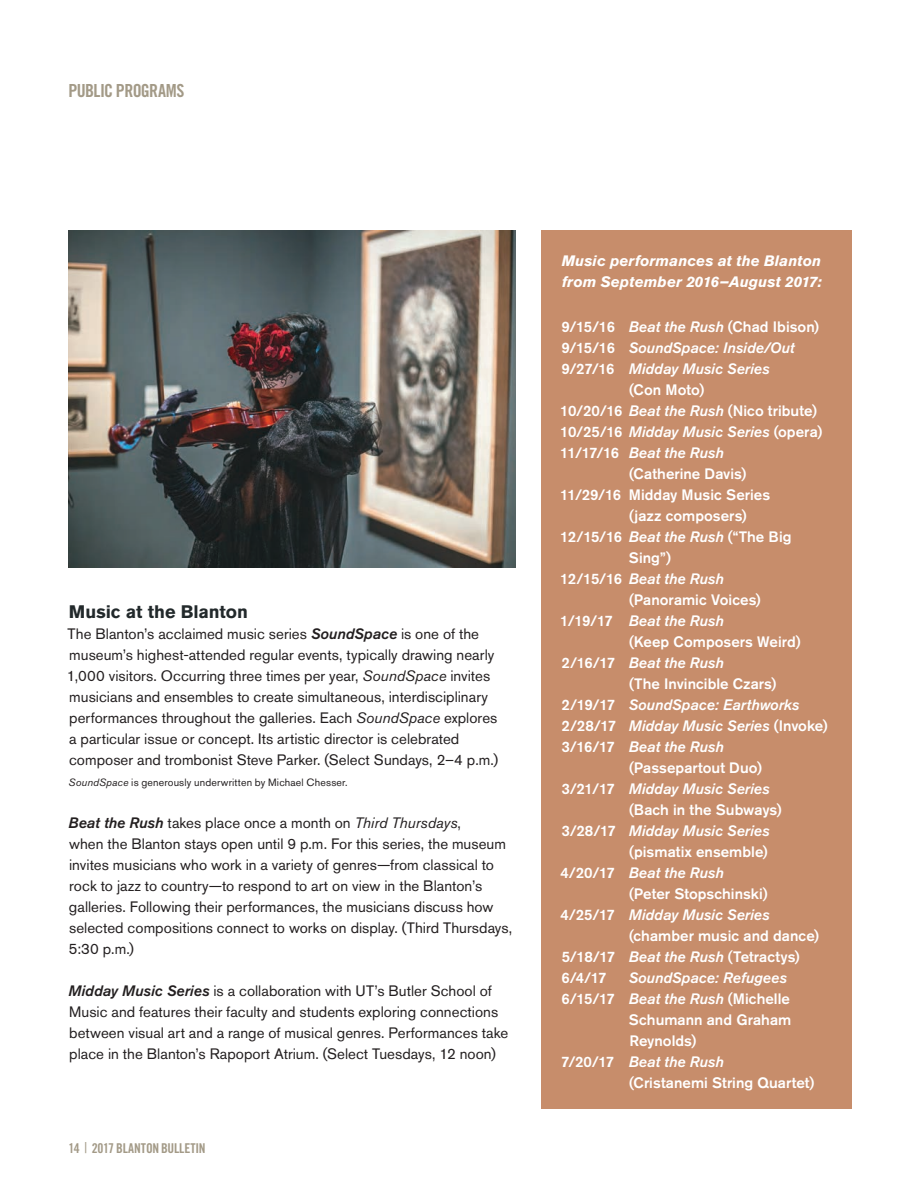
<style>
.page{position:relative;width:920px;height:1190px;background:#fff}
.page>*{position:absolute;margin:0;border:0;box-sizing:border-box;transform-origin:0 0}
.t1{font:700 18px "Akzidenz Grotesk Std";letter-spacing:-.005em;color:#22292b}
.t2{font:18px "Trade Gothic LT Std Bd Cn 20";letter-spacing:-.03em;color:#a39a87}
.t3{font:15px/21px "Akzidenz Grotesk Std";color:#231f20}
.t4{font:500 15px "Akzidenz Grotesk Std";color:#fff}
.t5{font:italic 500 15px "Akzidenz Grotesk Std";color:#fff}
.t6{font:italic 700 15px/21px "Akzidenz Grotesk Std";letter-spacing:.005em;color:#fff}
.t7{font:13.5px "Trade Gothic LT Std Bd Cn 20";letter-spacing:-.01em;color:#a39a87}
.t8{font:10.5px "Akzidenz Grotesk Std";letter-spacing:.015em;color:#231f20}
.s1{font-weight:500;font-style:italic}
.s2{font-style:italic}
.s3{font-family:"Trade Gothic LT Std Cn 18";font-size:15px}
.s4{font-style:normal}
</style>
<div class="page">
<img style="left:68px;top:230px;width:447px;height:338px">
<div style="left:541px;top:230px;width:310px;height:878px;background:#c78d6b"></div>
<p class="t2" style="left:68px;top:79px;width:118px">PUBLIC PROGRAMS</p>
<p class="t1" style="left:69px;top:602px;width:180px">Music at the Blanton</p>
<p class="t3" style="left:67px;top:623px;width:433px">The Blanton’s acclaimed music series <span class="s1">SoundSpace</span> is one of the museum’s highest-attended regular events, typically drawing nearly 1,000 visitors. Occurring three times per year, <span class="s2">SoundSpace</span> invites musicians and ensembles to create simultaneous, interdisciplinary performances throughout the galleries. Each <span class="s2">SoundSpace</span> explores a particular issue or concept. Its artistic director is celebrated composer and trombonist Steve Parker. (Select Sundays, 2–4 p.m.)</p>
<p class="t8" style="left:69px;top:776px;width:281px"><span class="s2">SoundSpace</span> is generously underwritten by Michael Chesser.</p>
<p class="t3" style="left:69px;top:812px;width:445px"><span class="s1">Beat the Rush</span> takes place once a month on <span class="s2">Third Thursdays</span>,<br>when the Blanton stays open until 9 p.m. For this series, the museum invites musicians who work in a variety of genres—from classical to rock to jazz to country—to respond to art on view in the Blanton’s galleries. Following their performances, the musicians discuss how selected compositions connect to works on display. (Third Thursdays, 5:30 p.m.)</p>
<p class="t3" style="left:69px;top:980px;width:441px"><span class="s1">Midday Music Series</span> is a collaboration with UT’s Butler School of Music and features their faculty and students exploring connections between visual art and a range of musical genres. Performances take place in the Blanton’s Rapoport Atrium. (Select Tuesdays, 12 noon)</p>
<p class="t7" style="left:68px;top:1139px;width:139px">14 <span class="s3">|</span> 2017 BLANTON BULLETIN</p>
<p class="t6" style="left:562px;top:250px;width:261px">Music performances at the Blanton from September 2016–August 2017:</p>
<p class="t4" style="left:561px;top:318px;width:259px">9/15/16 <span class="s2">Beat the Rush</span> (Chad Ibison)</p>
<p class="t5" style="left:561px;top:339px;width:234px"><span class="s4">9/15/16</span> SoundSpace: Inside/Out</p>
<p class="t5" style="left:561px;top:360px;width:210px"><span class="s4">9/27/16</span> Midday Music Series</p>
<p class="t4" style="left:629px;top:381px;width:77px">(Con Moto)</p>
<p class="t4" style="left:560px;top:402px;width:258px">10/20/16 <span class="s2">Beat the Rush</span> (Nico tribute)</p>
<p class="t5" style="left:560px;top:423px;width:264px"><span class="s4">10/25/16</span> Midday Music Series <span class="s4">(opera)</span></p>
<p class="t5" style="left:560px;top:444px;width:165px"><span class="s4">11/17/16</span> Beat the Rush</p>
<p class="t4" style="left:629px;top:465px;width:119px">(Catherine Davis)</p>
<p class="t4" style="left:560px;top:486px;width:211px">11/29/16 Midday Music Series</p>
<p class="t4" style="left:629px;top:507px;width:119px">(jazz composers)</p>
<p class="t4" style="left:560px;top:528px;width:233px">12/15/16 <span class="s2">Beat the Rush</span> (“The Big</p>
<p class="t4" style="left:629px;top:549px;width:43px">Sing”)</p>
<p class="t5" style="left:560px;top:570px;width:165px"><span class="s4">12/15/16</span> Beat the Rush</p>
<p class="t4" style="left:629px;top:591px;width:133px">(Panoramic Voices)</p>
<p class="t5" style="left:560px;top:612px;width:165px"><span class="s4">1/19/17</span> Beat the Rush</p>
<p class="t4" style="left:629px;top:633px;width:173px">(Keep Composers Weird)</p>
<p class="t5" style="left:561px;top:654px;width:164px"><span class="s4">2/16/17</span> Beat the Rush</p>
<p class="t4" style="left:629px;top:675px;width:149px">(The Invincible Czars)</p>
<p class="t5" style="left:561px;top:696px;width:240px"><span class="s4">2/19/17</span> SoundSpace: Earthworks</p>
<p class="t5" style="left:561px;top:717px;width:268px"><span class="s4">2/28/17</span> Midday Music Series <span class="s4">(Invoke)</span></p>
<p class="t5" style="left:561px;top:738px;width:164px"><span class="s4">3/16/17</span> Beat the Rush</p>
<p class="t4" style="left:629px;top:759px;width:134px">(Passepartout Duo)</p>
<p class="t5" style="left:561px;top:780px;width:210px"><span class="s4">3/21/17</span> Midday Music Series</p>
<p class="t4" style="left:629px;top:801px;width:154px">(Bach in the Subways)</p>
<p class="t5" style="left:561px;top:822px;width:210px"><span class="s4">3/28/17</span> Midday Music Series</p>
<p class="t4" style="left:629px;top:843px;width:140px">(pismatix ensemble)</p>
<p class="t5" style="left:561px;top:864px;width:165px"><span class="s4">4/20/17</span> Beat the Rush</p>
<p class="t4" style="left:629px;top:885px;width:140px">(Peter Stopschinski)</p>
<p class="t5" style="left:561px;top:906px;width:210px"><span class="s4">4/25/17</span> Midday Music Series</p>
<p class="t4" style="left:629px;top:927px;width:192px">(chamber music and dance)</p>
<p class="t4" style="left:562px;top:948px;width:240px">5/18/17 <span class="s2">Beat the Rush</span> (Tetractys)</p>
<p class="t4" style="left:561px;top:969px;width:47px">6/4/17</p>
<p class="t5" style="left:629px;top:969px;width:160px">SoundSpace: Refugees</p>
<p class="t4" style="left:561px;top:990px;width:230px">6/15/17 <span class="s2">Beat the Rush</span> (Michelle</p>
<p class="t4" style="left:629px;top:1011px;width:164px">Schumann and Graham</p>
<p class="t4" style="left:629px;top:1032px;width:69px">Reynolds)</p>
<p class="t5" style="left:561px;top:1053px;width:164px"><span class="s4">7/20/17</span> Beat the Rush</p>
<p class="t4" style="left:629px;top:1074px;width:187px">(Cristanemi String Quartet)</p>
</div>
